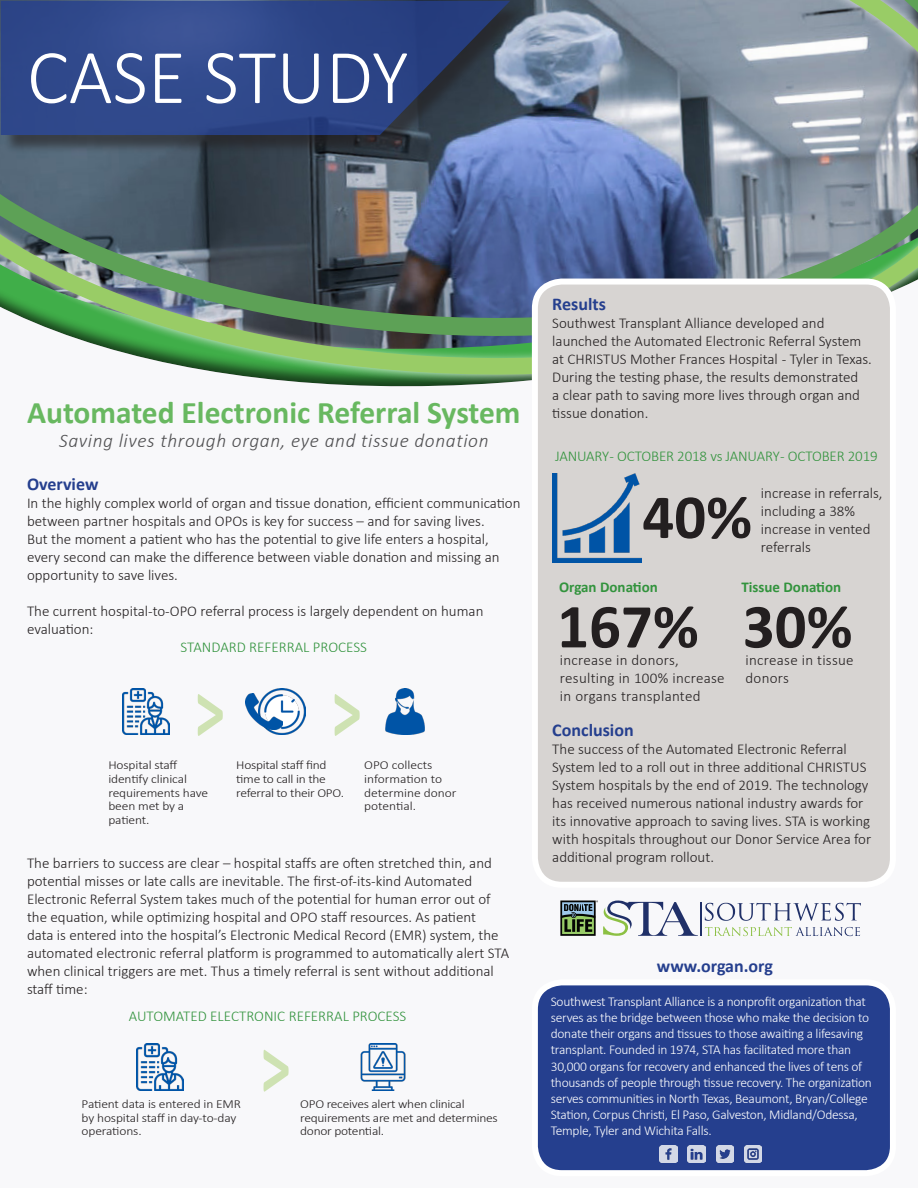
<style>
.page{position:relative;width:918px;height:1188px;background:#fff}
.page>*{position:absolute;margin:0;border:0;box-sizing:border-box;transform-origin:0 0}
.t1{font:700 86.25px "Calibri";color:#8ec043;scale:.7 1}
.t2{font:300 78px "Calibri";color:#fff}
.t3{font:700 63px "Calibri";color:#231f20}
.t4{font:700 31.5px "Calibri";color:#68b860}
.t5{font:italic 300 19.5px "Calibri";letter-spacing:.03em;color:#505052}
.t6{font:700 18px "Calibri";color:#253f8e}
.t7{font:300 15px/18px "Calibri";color:#231f20}
.t8{font:300 15px "Calibri";letter-spacing:-.005em;color:#32933d}
.t9{font:300 15px/18px "Calibri";letter-spacing:.02em;color:#231f20}
.t10{font:700 15px "Calibri";color:#32933d}
.t11{font:300 13.5px/16.2px "Calibri";letter-spacing:-.02em;color:#fff}
.t12{font:300 12.3px/13.6px "Calibri";letter-spacing:-.02em;color:#231f20;scale:1.1 1}
.t13{font:300 12.3px/13.6px "Calibri";color:#231f20;scale:1.1 1}
</style>
<div class="page">
<div style="left:0;top:252px;width:918px;height:936px;background:#f7f7f9"></div>
<div style="left:535px;top:982px;width:358px;height:191px;background:#253f8e;border-radius:27px"></div>
<div style="left:532px;top:979px;width:364px;height:197px;border:6px solid #fff;border-radius:27px"></div>
<svg style="left:158px;top:361px;width:374px;height:26px"></svg>
<svg style="left:0;top:0;width:918px;height:361px;background:#6e848a"></svg>
<div style="left:3px;top:3px;width:525px;height:151px;background:#231f20;opacity:.75"></div>
<svg style="left:1px;top:1px;width:509px;height:134px;background:#304782"></svg>
<div style="left:535px;top:282px;width:358px;height:603px;background:#d7d4d2;border-radius:27px"></div>
<div style="left:532px;top:279px;width:364px;height:609px;border:6px solid #fff;border-radius:27px"></div>
<svg style="left:705px;top:903px;width:156px;height:18px"></svg>
<svg style="left:705px;top:927px;width:155px;height:9px"></svg>
<hr style="left:700px;top:902px;width:2px;height:34px;background:#203068">
<svg style="left:560px;top:901px;width:138px;height:35px"></svg>
<img style="left:123px;top:688px;width:47px;height:47px">
<img style="left:137px;top:1044px;width:47px;height:47px">
<img style="left:360px;top:1044px;width:46px;height:47px">
<img style="left:552px;top:474px;width:89px;height:88px">
<img style="left:385px;top:688px;width:40px;height:47px">
<img style="left:267px;top:688px;width:39px;height:47px">
<img style="left:246px;top:693px;width:36px;height:37px">
<img style="left:660px;top:1145px;width:17px;height:18px">
<img style="left:744px;top:1145px;width:18px;height:18px">
<img style="left:688px;top:1145px;width:17px;height:18px">
<img style="left:716px;top:1145px;width:18px;height:18px">
<h2 class="t2" style="left:27px;top:29px;width:383px">CASE STUDY</h2>
<h3 class="t4" style="left:27px;top:390px;width:495px">Automated Electronic Referral System</h3>
<h3 class="t5" style="left:59px;top:428px;width:431px">Saving lives through organ, eye and tissue donation</h3>
<p class="t6" style="left:27px;top:471px;width:73px">Overview</p>
<p class="t7" style="left:27px;top:494px;width:495px">In the highly complex world of organ and tissue donation, efficient communication between partner hospitals and OPOs is key for success – and for saving lives.<br>But the moment a patient who has the potential to give life enters a hospital, every second can make the difference between viable donation and missing an opportunity to save lives.</p>
<p class="t7" style="left:27px;top:602px;width:458px">The current hospital-to-OPO referral process is largely dependent on human evaluation:</p>
<p class="t8" style="left:181px;top:638px;width:188px">STANDARD REFERRAL PROCESS</p>
<h1 class="t1" style="left:195px;top:650px;width:45px">&gt;</h1>
<h1 class="t1" style="left:332px;top:650px;width:45px">&gt;</h1>
<p class="t12" style="left:108px;top:758px;width:92px">Hospital staff identify clinical requirements have been met by a patient.</p>
<p class="t12" style="left:236px;top:758px;width:100px">Hospital staff find time to call in the referral to their OPO.</p>
<p class="t13" style="left:364px;top:758px;width:86px">OPO collects information to determine donor potential.</p>
<p class="t7" style="left:27px;top:854px;width:484px">The barriers to success are clear – hospital staffs are often stretched thin, and potential misses or late calls are inevitable. The first-of-its-kind Automated Electronic Referral System takes much of the potential for human error out of the equation, while optimizing hospital and OPO staff resources. As patient<br>data is entered into the hospital’s Electronic Medical Record (EMR) system, the automated electronic referral platform is programmed to automatically alert STA when clinical triggers are met. Thus a timely referral is sent without additional staff time:</p>
<p class="t8" style="left:129px;top:1007px;width:279px">AUTOMATED ELECTRONIC REFERRAL PROCESS</p>
<h1 class="t1" style="left:261px;top:1005px;width:45px">&gt;</h1>
<p class="t12" style="left:82px;top:1097px;width:146px">Patient data is entered in EMR by hospital staff in day-to-day operations.</p>
<p class="t12" style="left:300px;top:1097px;width:181px">OPO receives alert when clinical requirements are met and determines donor potential.</p>
<p class="t6" style="left:552px;top:291px;width:55px">Results</p>
<p class="t7" style="left:552px;top:314px;width:321px">Southwest Transplant Alliance developed and launched the Automated Electronic Referral System at CHRISTUS Mother Frances Hospital - Tyler in Texas.<br>During the testing phase, the results demonstrated<br>a clear path to saving more lives through organ and tissue donation.</p>
<p class="t8" style="left:555px;top:447px;width:324px">JANUARY - OCTOBER 2018 vs JANUARY - OCTOBER 2019</p>
<p class="t7" style="left:761px;top:484px;width:123px">increase in referrals, including a 38% increase in vented referrals</p>
<h3 class="t3" style="left:642px;top:472px;width:111px">40%</h3>
<p class="t10" style="left:559px;top:576px;width:100px">Organ Donation</p>
<p class="t10" style="left:741px;top:576px;width:101px">Tissue Donation</p>
<h3 class="t3" style="left:557px;top:582px;width:297px">167% 30%</h3>
<p class="t9" style="left:560px;top:651px;width:166px">increase in donors, resulting in 100% increase in organs transplanted</p>
<p class="t9" style="left:746px;top:651px;width:110px">increase in tissue donors</p>
<p class="t6" style="left:552px;top:717px;width:83px">Conclusion</p>
<p class="t7" style="left:552px;top:740px;width:320px">The success of the Automated Electronic Referral System led to a roll out in three additional CHRISTUS System hospitals by the end of 2019. The technology has received numerous national industry awards for its innovative approach to saving lives. STA is working with hospitals throughout our Donor Service Area for additional program rollout.</p>
<p class="t6" style="left:657px;top:953px;width:118px">www.organ.org</p>
<p class="t11" style="left:551px;top:993px;width:323px">Southwest Transplant Alliance is a nonprofit organization that serves as the bridge between those who make the decision to donate their organs and tissues to those awaiting a lifesaving transplant. Founded in 1974, STA has facilitated more than 30,000 organs for recovery and enhanced the lives of tens of thousands of people through tissue recovery. The organization serves communities in North Texas, Beaumont, Bryan/College Station, Corpus Christi, El Paso, Galveston, Midland/Odessa, Temple, Tyler and Wichita Falls.</p>
</div>
